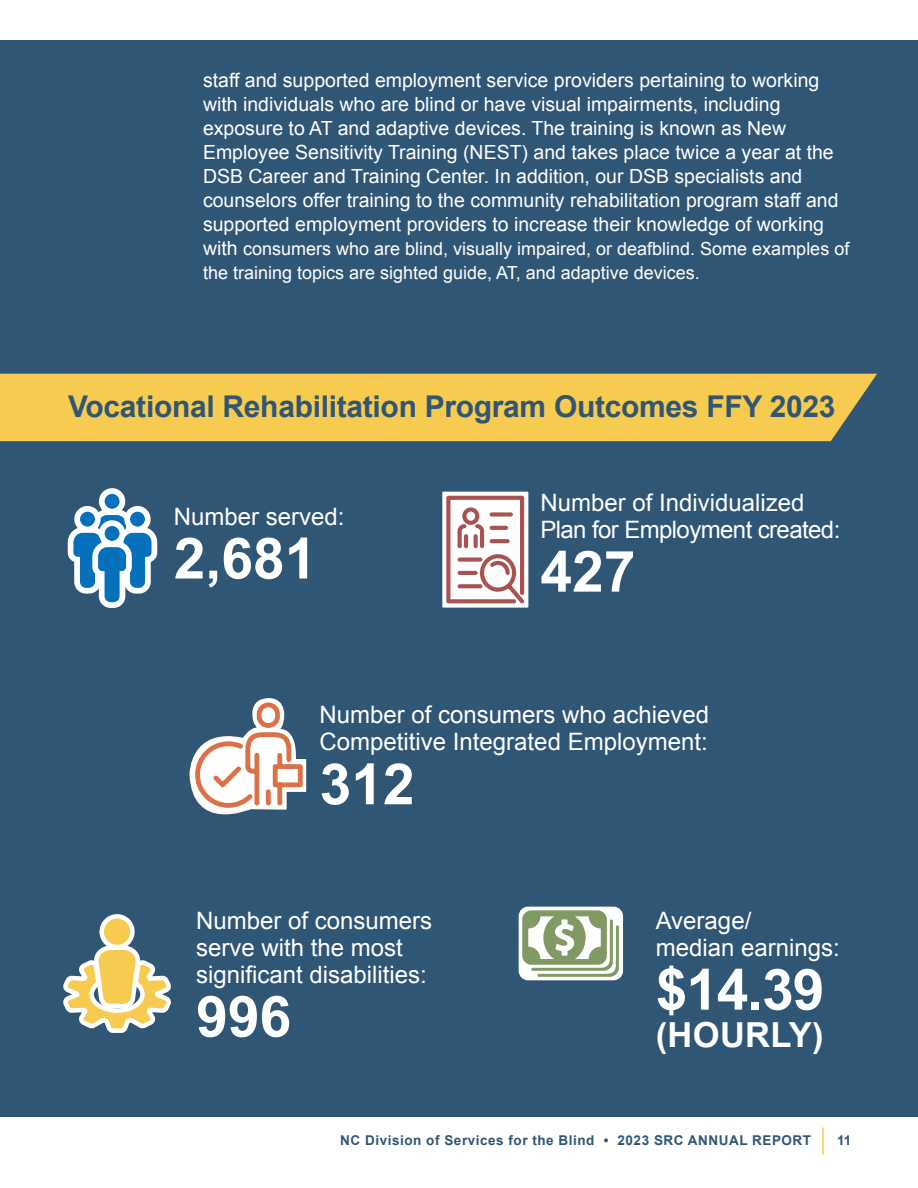
<style>
.page{position:relative;width:918px;height:1188px;background:#fff}
.page>*{position:absolute;margin:0;border:0;box-sizing:border-box;transform-origin:0 0}
.t1{font:700 57px "Arial";color:#fff}
.t2{font:700 34.5px "Arial";letter-spacing:.01em;color:#fff}
.t3{font:700 30px "Arial";letter-spacing:-.01em;color:#305676}
.t4{font:24px/27px "Arial";color:#fff}
.t5{font:24px/27px "Arial";letter-spacing:-.025em;color:#fff}
.t6{font:19.5px/24px "Arial";color:#fff}
.t7{font:18px/24px "Arial";color:#fff}
.t8{font:700 13.5px "Arial";letter-spacing:.04em;color:#305676}
.s1{font-size:19.5px}
</style>
<div class="page">
<hr style="left:822px;top:1128px;width:2px;height:27px;background:#f7cb4f">
<div style="left:0;top:40px;width:918px;height:1077px;background:#305676"></div>
<div style="left:0;top:374px;width:877px;height:67px;background:#f7cb4f"></div>
<svg style="left:67px;top:488px;width:91px;height:120px"></svg>
<svg style="left:189px;top:698px;width:118px;height:117px"></svg>
<div style="left:519px;top:907px;width:103px;height:73px;background:#fff;border-radius:9px"></div>
<div style="left:519px;top:907px;width:104px;height:73px;border:1px solid #fff;border-radius:9px"></div>
<svg style="left:522px;top:910px;width:97px;height:67px"></svg>
<svg style="left:442px;top:492px;width:86px;height:116px"></svg>
<svg style="left:444px;top:494px;width:84px;height:113px"></svg>
<svg style="left:102px;top:916px;width:30px;height:31px"></svg>
<div style="left:99px;top:914px;width:36px;height:35px;border:4px solid #fff;border-radius:50%"></div>
<svg style="left:63px;top:943px;width:108px;height:90px"></svg>
<p class="t6" style="left:203px;top:69px;width:637px">staff and supported employment service providers pertaining to working with individuals who are blind or have visual impairments, including exposure to AT and adaptive devices. The training is known as New Employee Sensitivity Training (NEST) and takes place twice a year at the DSB Career and Training Center. In addition, our DSB specialists and counselors offer training to the community rehabilitation program staff and supported employment providers to increase their knowledge of working</p>
<p class="t7" style="left:203px;top:237px;width:648px"><span class="s1">with</span> consumers who are blind, visually impaired, or deafblind. Some examples of the training topics are sighted guide, AT, and adaptive devices.</p>
<h3 class="t3" style="left:68px;top:387px;width:769px">Vocational Rehabilitation Program Outcomes FFY 2023</h3>
<p class="t4" style="left:174px;top:503px;width:172px">Number served:</p>
<h1 class="t1" style="left:174px;top:521px;width:144px">2,681</h1>
<p class="t5" style="left:540px;top:489px;width:301px">Number of Individualized<br>Plan for Employment created:</p>
<h1 class="t1" style="left:540px;top:534px;width:97px">427</h1>
<p class="t4" style="left:320px;top:702px;width:391px">Number of consumers who achieved<br>Competitive Integrated Employment:</p>
<h1 class="t1" style="left:320px;top:747px;width:97px">312</h1>
<p class="t4" style="left:196px;top:907px;width:238px">Number of consumers serve with the most significant disabilities:</p>
<h1 class="t1" style="left:196px;top:979px;width:97px">996</h1>
<p class="t4" style="left:656px;top:907px;width:186px">Average/<br>median earnings:</p>
<h1 class="t1" style="left:656px;top:952px;width:170px">$14.39</h1>
<h2 class="t2" style="left:656px;top:1012px;width:169px">(HOURLY)</h2>
<p class="t8" style="left:340px;top:1131px;width:472px">NC Division of Services for the Blind • 2023 SRC ANNUAL REPORT</p>
<p class="t8" style="left:837px;top:1131px;width:16px">11</p>
</div>
